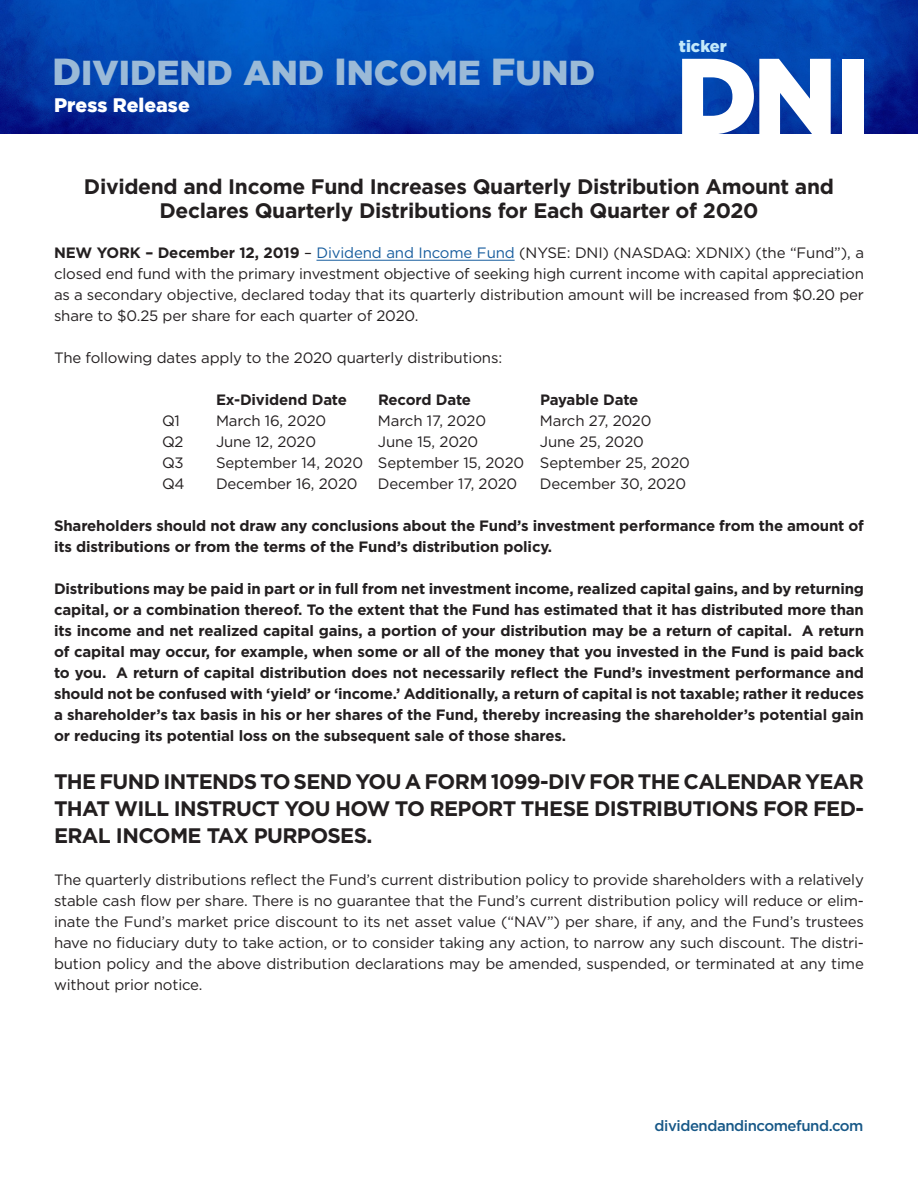
<style>
.page{position:relative;width:918px;height:1188px;background:#fff}
.page>*{position:absolute;margin:0;border:0;box-sizing:border-box;transform-origin:0 0}
.t1{font:900 108px "Gotham";color:#fff}
.t2{font:900 34.5px "Gotham";color:#9bbad7}
.Main_Headline_Page_2{font:700 21px/27px "Gotham";letter-spacing:-.03em;color:#231f20;text-align:justify}
.Main_Headline_Page_1{font:700 21px "Gotham";letter-spacing:-.015em;color:#231f20}
.t3{font:900 19.5px "Gotham";color:#fff}
.t4{font:900 16.5px "Gotham";color:#c3e9fa}
.Body_Text{font:15px/21px "Gotham";letter-spacing:-.01em;color:#231f20;text-align:justify}
.Body_Text-2{font:700 15px/21px "Gotham";letter-spacing:-.01em;color:#231f20}
.t5{font:500 15px "Gotham";letter-spacing:-.03em;color:#175887}
.s1{font-size:37.5px}
.s2{font-style:inherit}
.s3{font-weight:700}
.s4{color:#175d9e}
</style>
<div class="page">
<img style="left:0;top:0;width:918px;height:134px">
<hr style="left:317px;top:260px;width:198px;height:1px;background:#175d9e">
<p class="t2" style="left:53px;top:53px;width:544px"><span class="s1">D</span><span class="s2">IVIDEND</span> AND <span class="s1">I</span>NCOME <span class="s1">F</span>UND</p>
<p class="t3" style="left:54px;top:94px;width:137px">Press Release</p>
<p class="t4" style="left:679px;top:36px;width:49px">ticker</p>
<p class="t1" style="left:675px;top:34px;width:197px">DNI</p>
<p class="Main_Headline_Page_1" style="left:84px;top:173px;width:752px">Dividend and Income Fund Increases Quarterly Distribution Amount and</p>
<p class="Main_Headline_Page_1" style="left:159px;top:197px;width:601px">Declares Quarterly Distributions for Each Quarter of 2020</p>
<p class="Body_Text" style="left:54px;top:242px;width:812px"><span class="s3">NEW YORK – December 12, 2019</span> – <span class="s4">Dividend and Income Fund</span> (NYSE: DNI) (NASDAQ: XDNIX) (the “Fund”), a closed end fund with the primary investment objective of seeking high current income with capital appreciation as a secondary objective, declared today that its quarterly distribution amount will be increased from $0.20 per share to $0.25 per share for each quarter of 2020.</p>
<p class="Body_Text" style="left:54px;top:347px;width:450px">The following dates apply to the 2020 quarterly distributions:</p>
<p class="Body_Text-2" style="left:216px;top:389px;width:133px">Ex-Dividend Date</p>
<p class="Body_Text-2" style="left:378px;top:389px;width:95px">Record Date</p>
<p class="Body_Text-2" style="left:540px;top:389px;width:100px">Payable Date</p>
<p class="Body_Text" style="left:162px;top:410px;width:19px">Q1</p>
<p class="Body_Text" style="left:216px;top:410px;width:112px">March 16, 2020</p>
<p class="Body_Text" style="left:378px;top:410px;width:110px">March 17, 2020</p>
<p class="Body_Text" style="left:540px;top:410px;width:113px">March 27, 2020</p>
<p class="Body_Text" style="left:162px;top:431px;width:23px">Q2</p>
<p class="Body_Text" style="left:216px;top:431px;width:102px">June 12, 2020</p>
<p class="Body_Text" style="left:378px;top:431px;width:102px">June 15, 2020</p>
<p class="Body_Text" style="left:540px;top:431px;width:105px">June 25, 2020</p>
<p class="Body_Text" style="left:162px;top:452px;width:23px">Q3</p>
<p class="Body_Text" style="left:216px;top:452px;width:475px">September 14, 2020 September 15, 2020 September 25, 2020</p>
<p class="Body_Text" style="left:162px;top:473px;width:24px">Q4</p>
<p class="Body_Text" style="left:216px;top:473px;width:143px">December 16, 2020</p>
<p class="Body_Text" style="left:378px;top:473px;width:141px">December 17, 2020</p>
<p class="Body_Text" style="left:540px;top:473px;width:148px">December 30, 2020</p>
<p class="Body_Text-2" style="left:54px;top:515px;width:811px">Shareholders should not draw any conclusions about the Fund’s investment performance from the amount of its distributions or from the terms of the Fund’s distribution policy.</p>
<p class="Body_Text-2" style="left:54px;top:578px;width:812px;text-align:justify">Distributions may be paid in part or in full from net investment income, realized capital gains, and by returning capital, or a combination thereof. To the extent that the Fund has estimated that it has distributed more than its income and net realized capital gains, a portion of your distribution may be a return of capital. A return of capital may occur, for example, when some or all of the money that you invested in the Fund is paid back to you. A return of capital distribution does not necessarily reflect the Fund’s investment performance and should not be confused with ‘yield’ or ‘income.’ Additionally, a return of capital is not taxable; rather it reduces a shareholder’s tax basis in his or her shares of the Fund, thereby increasing the shareholder’s potential gain or reducing its potential loss on the subsequent sale of those shares.</p>
<p class="Main_Headline_Page_2" style="left:54px;top:768px;width:812px">THE FUND INTENDS TO SEND YOU A FORM 1099-DIV FOR THE CALENDAR YEAR THAT WILL INSTRUCT YOU HOW TO REPORT THESE DISTRIBUTIONS FOR FED-ERAL INCOME TAX PURPOSES.</p>
<p class="Body_Text" style="left:54px;top:869px;width:812px">The quarterly distributions reflect the Fund’s current distribution policy to provide shareholders with a relatively stable cash flow per share. There is no guarantee that the Fund’s current distribution policy will reduce or elim&shy;inate the Fund’s market price discount to its net asset value (“NAV”) per share, if any, and the Fund’s trustees have no fiduciary duty to take action, or to consider taking any action, to narrow any such discount. The distri&shy;bution policy and the above distribution declarations may be amended, suspended, or terminated at any time without prior notice.</p>
<p class="t5" style="left:655px;top:1116px;width:210px">dividendandincomefund.com</p>
</div>
